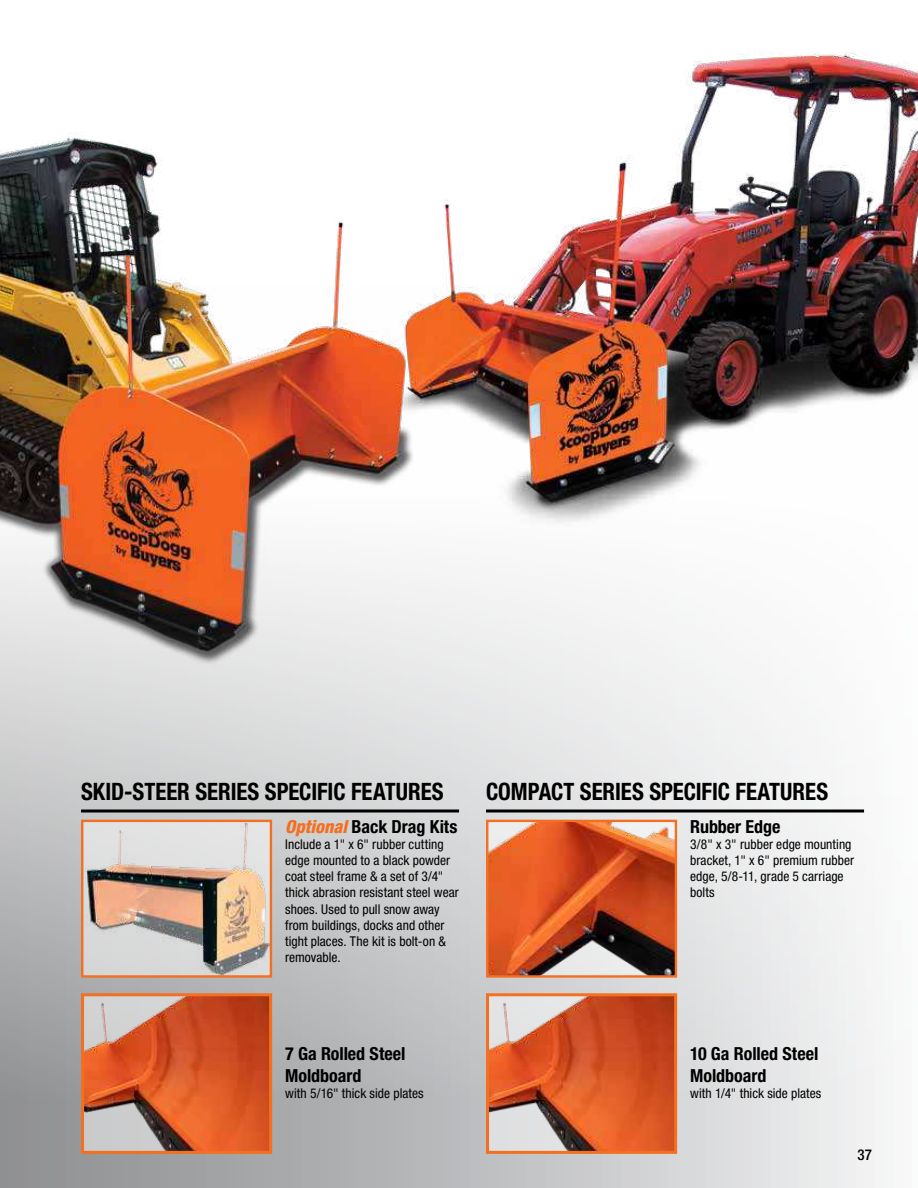
<style>
.page{position:relative;width:918px;height:1188px;background:#fff}
.page>*{position:absolute;margin:0;border:0;box-sizing:border-box;transform-origin:0 0}
.t1{font:700 condensed 24px "Helvetica Neue LT Pro";color:#000;scale:.95 1}
.t2{font:700 condensed 18px/21.8px "Helvetica Neue LT Pro";color:#000}
.t3{font:500 condensed 15px "Helvetica Neue LT Pro";color:#000}
.t4{font:condensed 13.5px/16.2px "Helvetica Neue LT Pro";letter-spacing:.005em;color:#000}
.s1{font-weight:800;font-style:italic;color:#f36f21}
</style>
<div class="page">
<svg style="left:0;top:597px;width:884px;height:591px"></svg>
<hr style="left:486px;top:810px;width:378px;height:3px;background:#000">
<hr style="left:81px;top:810px;width:378px;height:3px;background:#000">
<img style="left:420px;top:53px;width:498px;height:544px">
<img style="left:0;top:133px;width:420px;height:533px">
<img style="left:84px;top:823px;width:185px;height:152px">
<div style="left:81px;top:820px;width:191px;height:158px;border:2px solid #f36f21"></div>
<img style="left:489px;top:823px;width:185px;height:152px">
<div style="left:486px;top:820px;width:191px;height:158px;border:2px solid #f36f21"></div>
<img style="left:85px;top:997px;width:183px;height:153px">
<div style="left:81px;top:993px;width:191px;height:161px;border:3px solid #f36f21"></div>
<img style="left:490px;top:997px;width:183px;height:153px">
<div style="left:486px;top:993px;width:191px;height:161px;border:3px solid #f36f21"></div>
<h1 class="t1" style="left:81px;top:777px;width:383px">SKID-STEER SERIES SPECIFIC FEATURES</h1>
<h1 class="t1" style="left:486px;top:777px;width:362px">COMPACT SERIES SPECIFIC FEATURES</h1>
<h2 class="t2" style="left:285px;top:815px;width:174px"><span class="s1">Optional</span> Back Drag Kits</h2>
<p class="t4" style="left:285px;top:836px;width:175px">Include a 1" x 6" rubber cutting edge mounted to a black powder coat steel frame &amp; a set of 3/4" thick abrasion resistant steel wear shoes. Used to pull snow away from buildings, docks and other tight places. The kit is bolt-on &amp; removable.</p>
<h2 class="t2" style="left:690px;top:815px;width:92px">Rubber Edge</h2>
<p class="t4" style="left:690px;top:836px;width:165px">3/8" x 3" rubber edge mounting bracket, 1" x 6" premium rubber edge, 5/8-11, grade 5 carriage bolts</p>
<h2 class="t2" style="left:285px;top:1043px;width:122px">7 Ga Rolled Steel<br>Moldboard</h2>
<p class="t4" style="left:285px;top:1085px;width:140px">with 5/16" thick side plates</p>
<h2 class="t2" style="left:690px;top:1043px;width:130px">10 Ga Rolled Steel<br>Moldboard</h2>
<p class="t4" style="left:690px;top:1085px;width:133px">with 1/4" thick side plates</p>
<p class="t3" style="left:857px;top:1146px;width:16px">37</p>
</div>
